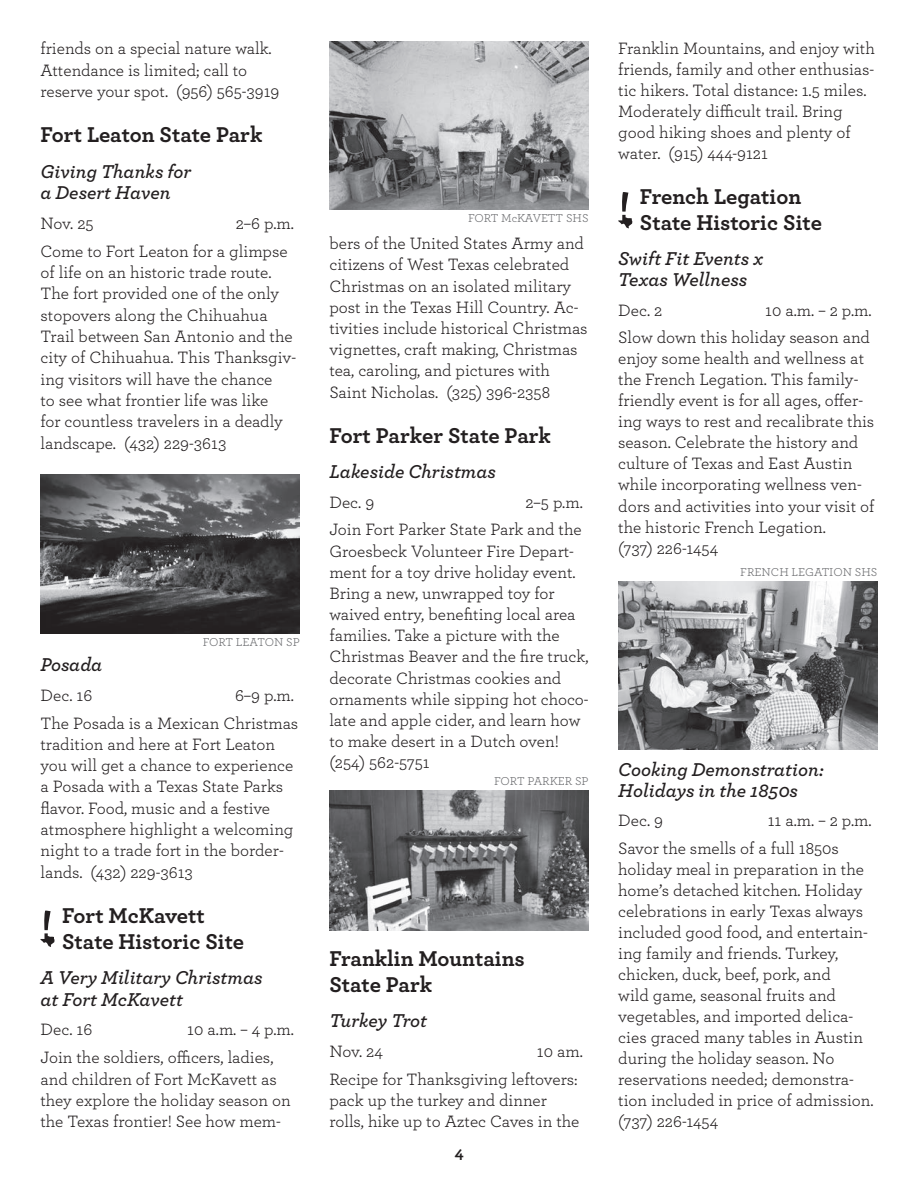
<style>
.page{position:relative;width:918px;height:1188px;background:#fff}
.page>*{position:absolute;margin:0;border:0;box-sizing:border-box;transform-origin:0 0}
.Park_name{font:700 22.5px/25.8px "Archer";color:#231f20}
.Event_name{font:italic 600 19.5px/21.3px "Archer";color:#231f20}
.text{font:17.25px/21px "Archer";color:#231f20}
.t1{font:700 16.5px "Archer";color:#231f20}
.t2{font:12px "Archer";color:#6c6d70}
</style>
<div class="page">
<svg style="left:40px;top:911px;width:15px;height:36px"></svg>
<svg style="left:618px;top:192px;width:14px;height:36px"></svg>
<img style="left:40px;top:474px;width:260px;height:160px">
<img style="left:329px;top:41px;width:260px;height:169px">
<img style="left:329px;top:790px;width:260px;height:140px">
<img style="left:618px;top:582px;width:260px;height:168px">
<p class="text" style="left:40px;top:37px;width:240px">friends on a special nature walk.<br>Attendance is limited; call to reserve your spot. (956) 565-3919</p>
<h2 class="Park_name" style="left:40px;top:120px;width:223px">Fort Leaton State Park</h2>
<h3 class="Event_name" style="left:40px;top:159px;width:152px">Giving Thanks for a Desert Haven</h3>
<p class="text" style="left:40px;top:212px;width:55px">Nov. 25</p>
<p class="text" style="left:236px;top:212px;width:60px">2–6 p.m.</p>
<p class="text" style="left:40px;top:239px;width:257px">Come to Fort Leaton for a glimpse of life on an historic trade route.<br>The fort provided one of the only stopovers along the Chihuahua<br>Trail between San Antonio and the city of Chihuahua. This Thanksgiv&shy;ing visitors will have the chance<br>to see what frontier life was like<br>for countless travelers in a deadly landscape. (432) 229-3613</p>
<p class="t2" style="left:203px;top:634px;width:98px">FORT LEATON SP</p>
<h3 class="Event_name" style="left:40px;top:652px;width:63px">Posada</h3>
<p class="text" style="left:40px;top:684px;width:53px">Dec. 16</p>
<p class="text" style="left:235px;top:684px;width:60px">6–9 p.m.</p>
<p class="text" style="left:40px;top:711px;width:259px">The Posada is a Mexican Christmas tradition and here at Fort Leaton you will get a chance to experience a Posada with a Texas State Parks flavor. Food, music and a festive atmosphere highlight a welcoming night to a trade fort in the border&shy;lands. (432) 229-3613</p>
<h2 class="Park_name" style="left:62px;top:901px;width:184px">Fort McKavett<br>State Historic Site</h2>
<h3 class="Event_name" style="left:40px;top:966px;width:224px">A Very Military Christmas at Fort McKavett</h3>
<p class="text" style="left:40px;top:1018px;width:53px">Dec. 16</p>
<p class="text" style="left:187px;top:1018px;width:108px">10 a.m. – 4 p.m.</p>
<p class="text" style="left:40px;top:1046px;width:252px">Join the soldiers, officers, ladies, and children of Fort McKavett as they explore the holiday season on the Texas frontier! See how mem-</p>
<p class="t2" style="left:468px;top:210px;width:122px">FORT McKAVETT SHS</p>
<p class="text" style="left:329px;top:232px;width:260px">bers of the United States Army and citizens of West Texas celebrated Christmas on an isolated military post in the Texas Hill Country. Ac&shy;tivities include historical Christmas vignettes, craft making, Christmas tea, caroling, and pictures with Saint Nicholas. (325) 396-2358</p>
<h2 class="Park_name" style="left:329px;top:421px;width:223px">Fort Parker State Park</h2>
<h3 class="Event_name" style="left:329px;top:459px;width:168px">Lakeside Christmas</h3>
<p class="text" style="left:329px;top:491px;width:46px">Dec. 9</p>
<p class="text" style="left:525px;top:491px;width:59px">2–5 p.m.</p>
<p class="text" style="left:329px;top:518px;width:261px">Join Fort Parker State Park and the<br>Groesbeck Volunteer Fire Depart&shy;ment for a toy drive holiday event.<br>Bring a new, unwrapped toy for waived entry, benefiting local area families. Take a picture with the<br>Christmas Beaver and the fire truck, decorate Christmas cookies and ornaments while sipping hot choco&shy;late and apple cider, and learn how to make desert in a Dutch oven! (254) 562-5751</p>
<p class="t2" style="left:494px;top:772px;width:96px">FORT PARKER SP</p>
<h2 class="Park_name" style="left:329px;top:945px;width:197px">Franklin Mountains<br>State Park</h2>
<h3 class="Event_name" style="left:329px;top:1009px;width:99px">Turkey Trot</h3>
<p class="text" style="left:329px;top:1040px;width:55px">Nov. 24</p>
<p class="text" style="left:537px;top:1040px;width:48px">10 am.</p>
<p class="text" style="left:329px;top:1068px;width:252px">Recipe for Thanksgiving leftovers: pack up the turkey and dinner rolls, hike up to Aztec Caves in the</p>
<p class="t1" style="left:454px;top:1139px;width:11px">4</p>
<p class="text" style="left:618px;top:37px;width:258px">Franklin Mountains, and enjoy with friends, family and other enthusias&shy;tic hikers. Total distance: 1.5 miles.<br>Moderately difficult trail. Bring good hiking shoes and plenty of water. (915) 444-9121</p>
<h2 class="Park_name" style="left:640px;top:183px;width:184px">French Legation<br>State Historic Site</h2>
<h3 class="Event_name" style="left:618px;top:247px;width:147px">Swift Fit Events x<br>Texas Wellness</h3>
<p class="text" style="left:618px;top:299px;width:46px">Dec. 2</p>
<p class="text" style="left:765px;top:299px;width:108px">10 a.m. – 2 p.m.</p>
<p class="text" style="left:618px;top:326px;width:258px">Slow down this holiday season and enjoy some health and wellness at the French Legation. This family&shy;friendly event is for all ages, offer&shy;ing ways to rest and recalibrate this season. Celebrate the history and culture of Texas and East Austin while incorporating wellness ven&shy;dors and activities into your visit of the historic French Legation.<br>(737) 226-1454</p>
<p class="t2" style="left:740px;top:564px;width:139px">FRENCH LEGATION SHS</p>
<h3 class="Event_name" style="left:618px;top:757px;width:207px">Cooking Demonstration:<br>Holidays in the 1850s</h3>
<p class="text" style="left:618px;top:809px;width:46px">Dec. 9</p>
<p class="text" style="left:768px;top:809px;width:106px">11 a.m. – 2 p.m.</p>
<p class="text" style="left:618px;top:837px;width:257px">Savor the smells of a full 1850s holiday meal in preparation in the home’s detached kitchen. Holiday celebrations in early Texas always included good food, and entertain&shy;ing family and friends. Turkey, chicken, duck, beef, pork, and<br>wild game, seasonal fruits and vegetables, and imported delica&shy;cies graced many tables in Austin during the holiday season. No reservations needed; demonstra&shy;tion included in price of admission. (737) 226-1454</p>
</div>
